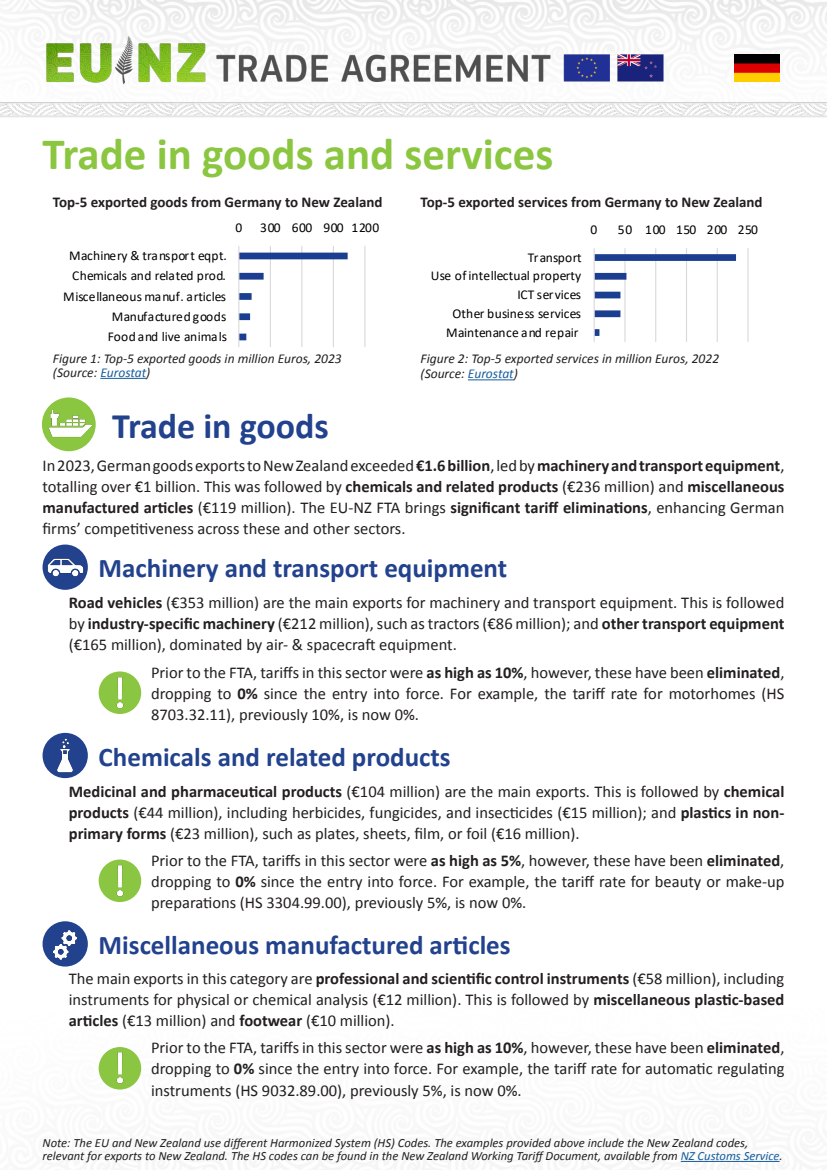
<style>
.page{position:relative;width:827px;height:1170px;background:#fff}
.page>*{position:absolute;margin:0;border:0;box-sizing:border-box;transform-origin:0 0}
.Header-1{font:700 45px "Calibri";color:#8bc640}
.Header-2{font:700 36px "Calibri";color:#22428e}
.Header-3{font:700 27px "Calibri";color:#22428e}
.Paragraph2{font:16.5px/21px "Calibri";color:#231f20;text-align:justify}
.Graphic_Header{font:700 15px "Calibri";color:#231f20}
.t1{font:13.5px/20.2px "Calibri";color:#000;text-align:right}
.Paragraph_Style_1{font:italic 13.5px "Calibri";color:#231f20}
.t2{font:13.5px "Calibri";letter-spacing:.05em;color:#000}
.Paragraph2-2{font:italic 12.6px/13.5px "Calibri";color:#231f20}
.s1{color:#175d9e}
.s2{font-weight:700}
</style>
<div class="page">
<img style="left:0;top:23px;width:826px;height:1147px">
<img style="left:27px;top:11px;width:659px;height:96px">
<img style="left:734px;top:54px;width:45px;height:27px">
<hr style="left:100px;top:378px;width:46px;height:1px;background:#175d9e">
<hr style="left:468px;top:379px;width:46px;height:1px;background:#175d9e">
<div style="left:42px;top:397px;width:54px;height:54px;background:#8bc640;border-radius:50%"></div>
<img style="left:48px;top:402px;width:45px;height:44px">
<div style="left:43px;top:545px;width:45px;height:45px;background:#22428e;border-radius:50%"></div>
<div style="left:43px;top:733px;width:45px;height:45px;background:#22428e;border-radius:50%"></div>
<div style="left:43px;top:921px;width:45px;height:46px;background:#22428e;border-radius:50%"></div>
<img style="left:46px;top:548px;width:38px;height:38px">
<div style="left:99px;top:671px;width:42px;height:43px;background:#8bc642;border-radius:50%"></div>
<img style="left:101px;top:674px;width:37px;height:37px">
<div style="left:99px;top:859px;width:42px;height:43px;background:#8bc642;border-radius:50%"></div>
<img style="left:101px;top:862px;width:37px;height:37px">
<div style="left:99px;top:1047px;width:42px;height:43px;background:#8bc642;border-radius:50%"></div>
<img style="left:101px;top:1050px;width:37px;height:37px">
<img style="left:47px;top:737px;width:37px;height:37px">
<hr style="left:270px;top:246px;width:1px;height:101px;background:#d9d9d9">
<hr style="left:301px;top:246px;width:1px;height:101px;background:#d9d9d9">
<hr style="left:333px;top:246px;width:1px;height:101px;background:#d9d9d9">
<hr style="left:364px;top:246px;width:1px;height:101px;background:#d9d9d9">
<svg style="left:239px;top:253px;width:108px;height:87px"></svg>
<hr style="left:238px;top:246px;width:1px;height:101px;background:#d9d9d9">
<hr style="left:624px;top:248px;width:1px;height:94px;background:#d9d9d9">
<hr style="left:655px;top:248px;width:1px;height:94px;background:#d9d9d9">
<hr style="left:686px;top:248px;width:1px;height:94px;background:#d9d9d9">
<hr style="left:716px;top:248px;width:1px;height:94px;background:#d9d9d9">
<hr style="left:747px;top:248px;width:1px;height:94px;background:#d9d9d9">
<svg style="left:594px;top:254px;width:142px;height:82px"></svg>
<hr style="left:593px;top:248px;width:1px;height:94px;background:#d9d9d9">
<img style="left:48px;top:927px;width:35px;height:35px">
<hr style="left:680px;top:1161px;width:99px;height:1px;background:#175d9e">
<h2 class="Header-1" style="left:43px;top:123px;width:512px">Trade in goods and services</h2>
<p class="Graphic_Header" style="left:53px;top:192px;width:331px">Top-5 exported goods from Germany to New Zealand</p>
<p class="Graphic_Header" style="left:420px;top:192px;width:343px">Top-5 exported services from Germany to New Zealand</p>
<p class="t1" style="left:235px;top:217px;width:8px">0</p>
<p class="t2" style="left:260px;top:218px;width:121px">300 600 900 1200</p>
<p class="t1" style="left:590px;top:219px;width:8px">0</p>
<p class="t2" style="left:617px;top:220px;width:142px">50 100 150 200 250</p>
<p class="t1" style="left:63px;top:245px;width:165px">Machinery &amp; transport eqpt.<br>Chemicals and related prod.<br>Miscellaneous manuf. articles<br>Manufactured goods<br>Food and live animals</p>
<p class="t1" style="left:431px;top:247px;width:152px;line-height:18.8px">Transport<br>Use of intellectual property<br>ICT services<br>Other business services<br>Maintenance and repair</p>
<p class="Paragraph_Style_1" style="left:53px;top:349px;width:290px">Figure 1: Top-5 exported goods in million Euros, 2023</p>
<p class="Paragraph_Style_1" style="left:53px;top:363px;width:99px">(Source: <span class="s1">Eurostat</span>)</p>
<p class="Paragraph_Style_1" style="left:420px;top:349px;width:300px">Figure 2: Top-5 exported services in million Euros, 2022</p>
<p class="Paragraph_Style_1" style="left:420px;top:364px;width:99px">(Source: <span class="s1">Eurostat</span>)</p>
<h3 class="Header-2" style="left:112px;top:400px;width:218px">Trade in goods</h3>
<p class="Paragraph2" style="left:43px;top:455px;width:743px">In 2023, German goods exports to New Zealand exceeded <span class="s2">€1.6 billion</span>, led by <span class="s2">machinery and transport equipment</span>, totalling over €1 billion. This was followed by <span class="s2">chemicals and related products</span> (€236 million) and <span class="s2">miscellaneous manufactured articles</span> (€119 million). The EU-NZ FTA brings <span class="s2">significant tariff eliminations</span>, enhancing German firms’ competitiveness across these and other sectors.</p>
<h4 class="Header-3" style="left:99px;top:549px;width:410px">Machinery and transport equipment</h4>
<p class="Paragraph2" style="left:69px;top:592px;width:717px"><span class="s2">Road vehicles</span> (€353 million) are the main exports for machinery and transport equipment. This is followed by <span class="s2">industry-specific machinery</span> (€212 million), such as tractors (€86 million); and <span class="s2">other transport equipment </span>(€165 million), dominated by air- &amp; spacecraft equipment.</p>
<p class="Paragraph2" style="left:151px;top:661px;width:635px">Prior to the FTA, tariffs in this sector were <span class="s2">as high as 10%</span>, however, these have been <span class="s2">eliminated</span>, dropping to <span class="s2">0%</span> since the entry into force. For example, the tariff rate for motorhomes (HS 8703.32.11), previously 10%, is now 0%.</p>
<h4 class="Header-3" style="left:99px;top:738px;width:353px">Chemicals and related products</h4>
<p class="Paragraph2" style="left:69px;top:780px;width:717px"><span class="s2">Medicinal and pharmaceutical products</span> (€104 million) are the main exports. This is followed by <span class="s2">chemical products</span> (€44 million), including herbicides, fungicides, and insecticides (€15 million); and <span class="s2">plastics in non&shy;primary forms</span> (€23 million), such as plates, sheets, film, or foil (€16 million).</p>
<p class="Paragraph2" style="left:151px;top:850px;width:635px">Prior to the FTA, tariffs in this sector were <span class="s2">as high as 5%</span>, however, these have been <span class="s2">eliminated</span>, dropping to <span class="s2">0%</span> since the entry into force. For example, the tariff rate for beauty or make-up preparations (HS 3304.99.00), previously 5%, is now 0%.</p>
<h4 class="Header-3" style="left:99px;top:926px;width:413px">Miscellaneous manufactured articles</h4>
<p class="Paragraph2" style="left:69px;top:968px;width:717px">The main exports in this category are <span class="s2">professional and scientific control instruments</span> (€58 million), including instruments for physical or chemical analysis (€12 million). This is followed by <span class="s2">miscellaneous plastic-based articles</span> (€13 million) and <span class="s2">footwear</span> (€10 million).</p>
<p class="Paragraph2" style="left:151px;top:1037px;width:635px">Prior to the FTA, tariffs in this sector were <span class="s2">as high as 10%</span>, however, these have been <span class="s2">eliminated</span>, dropping to <span class="s2">0%</span> since the entry into force. For example, the tariff rate for automatic regulating instruments (HS 9032.89.00), previously 5%, is now 0%.</p>
<p class="Paragraph2-2" style="left:43px;top:1135px;width:741px">Note: The EU and New Zealand use different Harmonized System (HS) Codes. The examples provided above include the New Zealand codes, relevant for exports to New Zealand. The HS codes can be found in the New Zealand Working Tariff Document, available from <span class="s1">NZ Customs Service</span>.</p>
</div>
